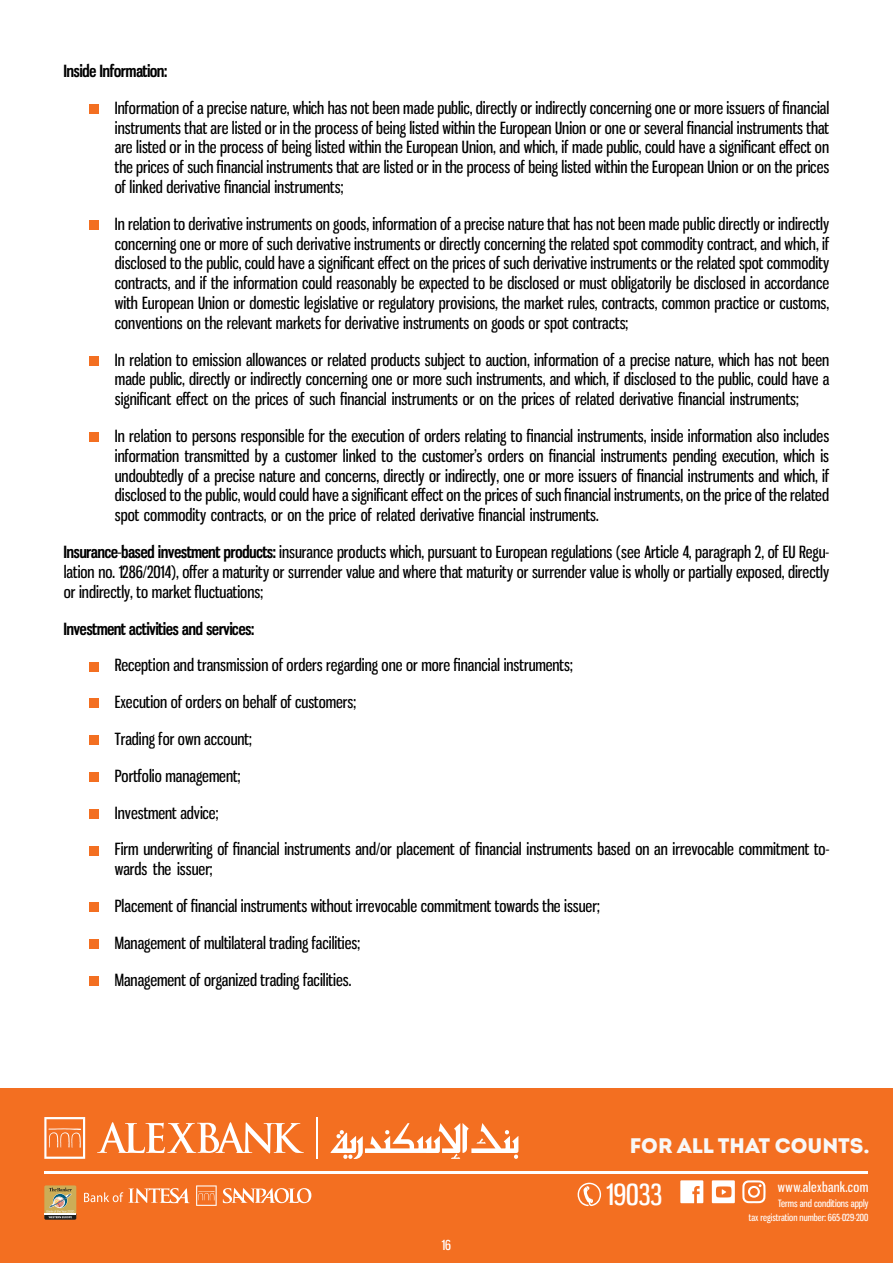
<style>
.page{position:relative;width:893px;height:1263px;background:#fff}
.page>*{position:absolute;margin:0;border:0;box-sizing:border-box;transform-origin:0 0}
.t1{font:28.8px "Gnuolane Rg";color:#fff}
.t2{font:900 21px "Intro";color:#f8f8f8}
.t3{font:16.5px/19.8px "Gnuolane";color:#000;text-align:justify}
.t4{font:700 16.5px "Gnuolane";color:#000}
.t5{font:13.65px "Gnuolane Rg";letter-spacing:.02em;color:#fff}
.t6{font:13.5px "Gnuolane";color:#fff}
.t7{font:9.9px "Gnuolane Free";color:#fff}
.t8{font:9.6px "Gnuolane";color:#fff}
.s1{font-weight:700}
</style>
<div class="page">
<div style="left:89px;top:104px;width:10px;height:10px;background:#f36f21"></div>
<div style="left:89px;top:220px;width:10px;height:10px;background:#f36f21"></div>
<div style="left:89px;top:356px;width:10px;height:10px;background:#f36f21"></div>
<div style="left:89px;top:433px;width:10px;height:9px;background:#f36f21"></div>
<div style="left:89px;top:662px;width:10px;height:9px;background:#f36f21"></div>
<div style="left:89px;top:699px;width:10px;height:9px;background:#f36f21"></div>
<div style="left:89px;top:735px;width:10px;height:10px;background:#f36f21"></div>
<div style="left:89px;top:772px;width:10px;height:10px;background:#f36f21"></div>
<div style="left:89px;top:809px;width:10px;height:9px;background:#f36f21"></div>
<div style="left:89px;top:846px;width:10px;height:9px;background:#f36f21"></div>
<div style="left:89px;top:902px;width:10px;height:10px;background:#f36f21"></div>
<div style="left:89px;top:939px;width:10px;height:10px;background:#f36f21"></div>
<div style="left:89px;top:976px;width:10px;height:9px;background:#f36f21"></div>
<div style="left:0;top:1089px;width:893px;height:174px;background:#f36f21"></div>
<hr style="left:44px;top:1171px;width:824px;height:2px;background:#fff">
<svg style="left:223px;top:1188px;width:88px;height:15px"></svg>
<svg style="left:84px;top:1188px;width:106px;height:15px"></svg>
<svg style="left:196px;top:1185px;width:21px;height:21px"></svg>
<svg style="left:44px;top:1117px;width:41px;height:42px"></svg>
<hr style="left:316px;top:1117px;width:2px;height:42px;background:#fff">
<svg style="left:331px;top:1123px;width:187px;height:36px"></svg>
<svg style="left:97px;top:1122px;width:207px;height:31px"></svg>
<div style="left:44px;top:1185px;width:32px;height:32px;background:#ccad57;border-radius:2px"></div>
<svg style="left:44px;top:1188px;width:32px;height:32px"></svg>
<svg style="left:680px;top:1180px;width:23px;height:23px"></svg>
<svg style="left:712px;top:1180px;width:23px;height:23px"></svg>
<svg style="left:578px;top:1183px;width:23px;height:23px"></svg>
<svg style="left:742px;top:1180px;width:23px;height:23px"></svg>
<p class="t4" style="left:64px;top:59px;width:105px">Inside Information:</p>
<p class="t3" style="left:115px;top:97px;width:716px">Information of a precise nature, which has not been made public, directly or indirectly concerning one or more issuers of financial instruments that are listed or in the process of being listed within the European Union or one or several financial instruments that are listed or in the process of being listed within the European Union, and which, if made public, could have a significant effect on the prices of such financial instruments that are listed or in the process of being listed within the European Union or on the prices of linked derivative financial instruments;</p>
<p class="t3" style="left:115px;top:213px;width:716px">In relation to derivative instruments on goods, information of a precise nature that has not been made public directly or indirectly concerning one or more of such derivative instruments or directly concerning the related spot commodity contract, and which, if disclosed to the public, could have a significant effect on the prices of such derivative instruments or the related spot commodity contracts, and if the information could reasonably be expected to be disclosed or must obligatorily be disclosed in accordance with European Union or domestic legislative or regulatory provisions, the market rules, contracts, common practice or customs, conventions on the relevant markets for derivative instruments on goods or spot contracts;</p>
<p class="t3" style="left:115px;top:349px;width:716px">In relation to emission allowances or related products subject to auction, information of a precise nature, which has not been made public, directly or indirectly concerning one or more such instruments, and which, if disclosed to the public, could have a significant effect on the prices of such financial instruments or on the prices of related derivative financial instruments;</p>
<p class="t3" style="left:115px;top:425px;width:716px">In relation to persons responsible for the execution of orders relating to financial instruments, inside information also includes information transmitted by a customer linked to the customer’s orders on financial instruments pending execution, which is undoubtedly of a precise nature and concerns, directly or indirectly, one or more issuers of financial instruments and which, if disclosed to the public, would could have a significant effect on the prices of such financial instruments, on the price of the related spot commodity contracts, or on the price of related derivative financial instruments.</p>
<p class="t3" style="left:64px;top:541px;width:767px"><span class="s1">Insurance-based investment products:</span> insurance products which, pursuant to European regulations (see Article 4, paragraph 2, of EU Regu&shy;lation no. 1286/2014), offer a maturity or surrender value and where that maturity or surrender value is wholly or partially exposed, directly or indirectly, to market fluctuations;</p>
<p class="t4" style="left:64px;top:617px;width:192px">Investment activities and services:</p>
<p class="t3" style="left:115px;top:654px;width:459px">Reception and transmission of orders regarding one or more financial instruments;</p>
<p class="t3" style="left:115px;top:691px;width:243px">Execution of orders on behalf of customers;</p>
<p class="t3" style="left:115px;top:728px;width:138px">Trading for own account;</p>
<p class="t3" style="left:115px;top:765px;width:127px">Portfolio management;</p>
<p class="t3" style="left:115px;top:801px;width:105px">Investment advice;</p>
<p class="t3" style="left:115px;top:838px;width:716px">Firm underwriting of financial instruments and/or placement of financial instruments based on an irrevocable commitment to&shy;wards the issuer;</p>
<p class="t3" style="left:115px;top:895px;width:486px">Placement of financial instruments without irrevocable commitment towards the issuer;</p>
<p class="t3" style="left:115px;top:932px;width:247px">Management of multilateral trading facilities;</p>
<p class="t3" style="left:115px;top:968px;width:238px">Management of organized trading facilities.</p>
<p class="t2" style="left:630px;top:1132px;width:241px">FOR ALL THAT COUNTS.</p>
<p class="t6" style="left:442px;top:1236px;width:11px">16</p>
<h1 class="t1" style="left:607px;top:1177px;width:57px">19033</h1>
<p class="t5" style="left:778px;top:1179px;width:92px">www.alexbank.com</p>
<p class="t8" style="left:749px;top:1211px;width:121px">tax registration number: 665-029-200</p>
<p class="t7" style="left:778px;top:1197px;width:92px">Terms and conditions apply</p>
</div>
